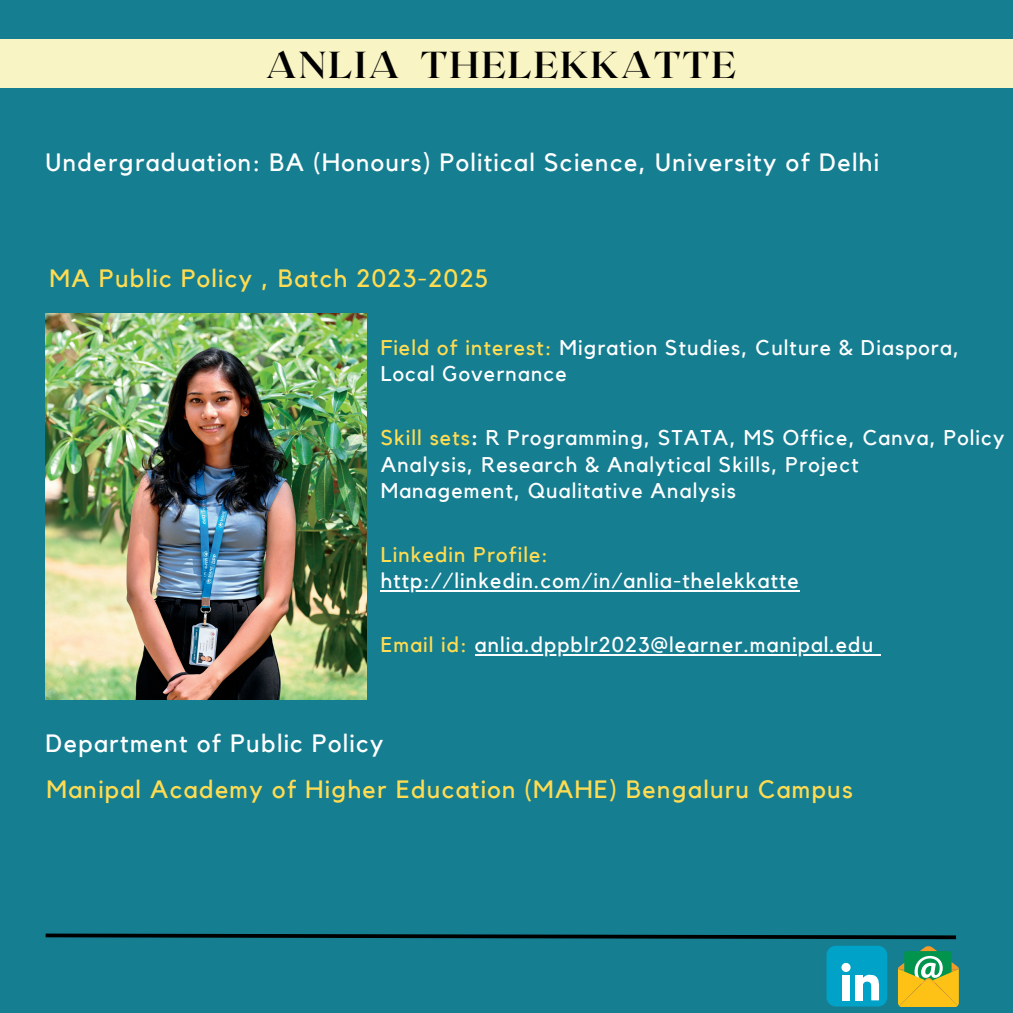
<style>
.page{position:relative;width:1013px;height:1013px;background:#fff}
.page>*{position:absolute;margin:0;border:0;box-sizing:border-box;transform-origin:0 0}
.t1{font:700 37.5px "Roxborough CF";letter-spacing:.055em;color:#000}
.t2{font:25px "Kollektif";letter-spacing:.055em;color:#fff}
.t3{font:25px "Kollektif";letter-spacing:.055em;color:#ffdc51}
.t4{font:21.25px "Kollektif";letter-spacing:.055em;color:#fff}
.t5{font:21.25px "Kollektif";letter-spacing:.055em;color:#ffdc51}
.s1{color:#ffdc51}
.s2{font-weight:700}
</style>
<div class="page">
<div style="left:0;top:0;width:1012px;height:1012px;background:#167e91"></div>
<div style="left:0;top:39px;width:1012px;height:49px;background:#f8f4c3"></div>
<img style="left:46px;top:313px;width:320px;height:386px">
<svg style="left:45px;top:933px;width:914px;height:73px"></svg>
<hr style="left:381px;top:590px;width:419px;height:1px;background:#fff">
<hr style="left:475px;top:654px;width:399px;height:2px;background:#fff">
<svg style="left:874px;top:654px;width:7px;height:2px"></svg>
<h2 class="t1" style="left:266px;top:40px;width:471px">ANLIA THELEKKATTE</h2>
<p class="t2" style="left:46px;top:151px;width:834px">Undergraduation: BA (Honours) Political Science, University of Delhi</p>
<p class="t3" style="left:50px;top:266px;width:440px">MA Public Policy , Batch 2023-2025</p>
<h2 class="t4" style="left:381px;top:338px;width:580px"><span class="s1">Field of interest:</span> Migration Studies, Culture &amp; Diaspora,</h2>
<p class="t4" style="left:381px;top:364px;width:188px">Local Governance</p>
<p class="t4" style="left:381px;top:428px;width:625px"><span class="s1">Skill sets</span><span class="s2">:</span> R Programming, STATA, MS Office, Canva, Policy</p>
<p class="t4" style="left:381px;top:454px;width:479px">Analysis, Research &amp; Analytical Skills, Project</p>
<p class="t4" style="left:381px;top:480px;width:357px">Management, Qualitative Analysis</p>
<p class="t5" style="left:381px;top:544px;width:169px">Linkedin Profile:</p>
<p class="t4" style="left:381px;top:570px;width:419px">http://linkedin.com/in/anlia-thelekkatte</p>
<p class="t4" style="left:381px;top:635px;width:494px"><span class="s1">Email id:</span> anlia.dppblr2023@learner.manipal.edu</p>
<p class="t2" style="left:46px;top:731px;width:339px">Department of Public Policy</p>
<p class="t3" style="left:46px;top:777px;width:807px">Manipal Academy of Higher Education (MAHE) Bengaluru Campus</p>
</div>
